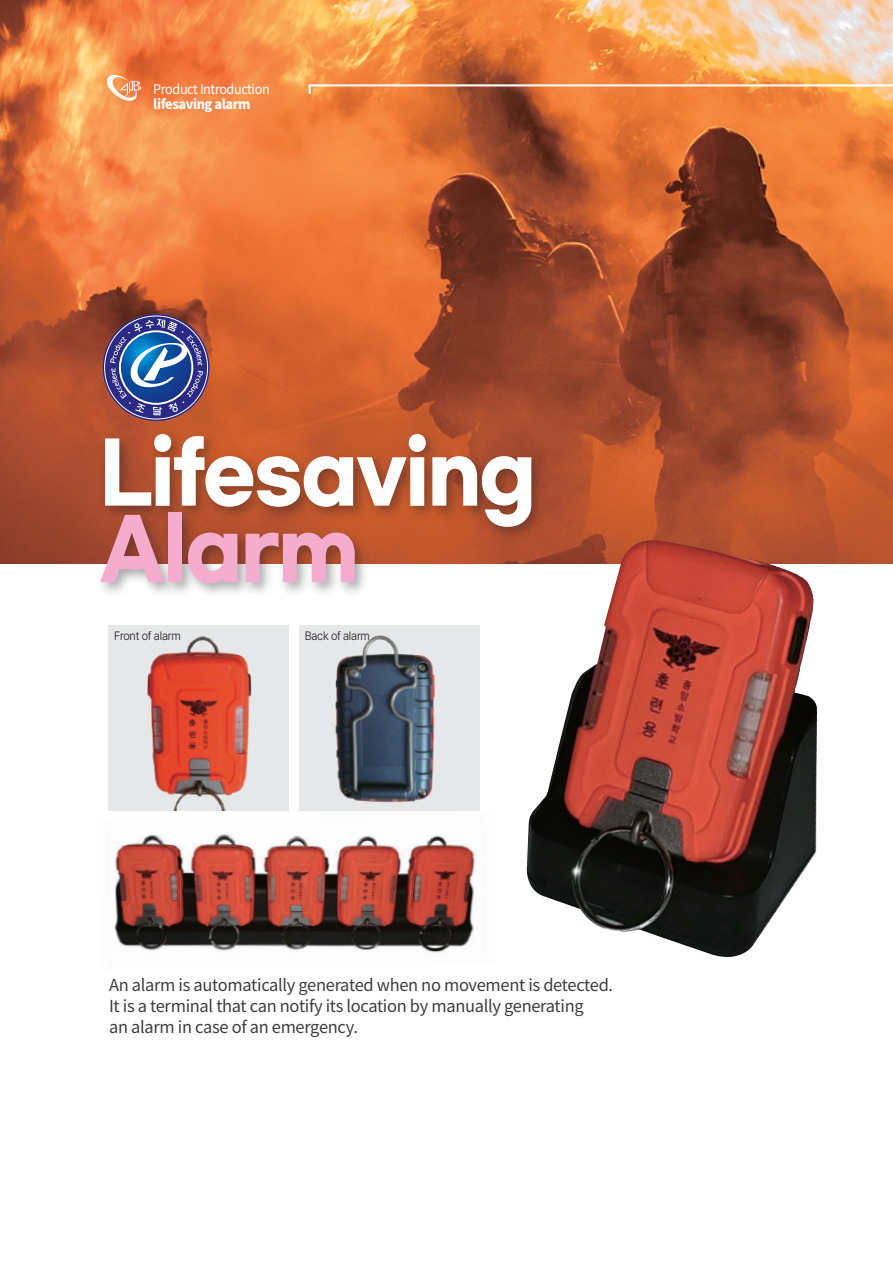
<style>
.page{position:relative;width:893px;height:1263px;background:#fff}
.page>*{position:absolute;margin:0;border:0;box-sizing:border-box;transform-origin:0 0}
.t1{font:82.5px "Gmarket Sans TTF Bold";letter-spacing:-.03em;color:#fff;scale:.95 1}
.t2{font:82.5px "Gmarket Sans TTF Bold";letter-spacing:-.03em;color:#f5adce;scale:.95 1}
.t3{font:16.5px/21px "Noto Sans CJ Kkr";letter-spacing:-.02em;color:#3e3e3f}
.t4{font:13.2px "Noto Sans CJ Kkr";letter-spacing:-.03em;color:#fff;scale:.95 1}
.t5{font:900 13.2px "Noto Sans CJ Kkr";letter-spacing:-.03em;color:#fff;scale:.95 1}
.t6{font:300 12px "Pretendard";letter-spacing:-.02em;color:#231f20;scale:.95 1}
</style>
<div class="page">
<img style="left:114px;top:834px;width:361px;height:119px">
<img style="left:0;top:0;width:893px;height:563px">
<svg style="left:103px;top:314px;width:107px;height:107px"></svg>
<svg style="left:110px;top:319px;width:93px;height:96px;background:#5768a1"></svg>
<div style="left:108px;top:625px;width:181px;height:186px;background:#e6e7e9"></div>
<div style="left:299px;top:625px;width:181px;height:186px;background:#e6e7e9"></div>
<img style="left:147px;top:636px;width:105px;height:175px">
<img style="left:90px;top:423px;width:463px;height:171px">
<img style="left:335px;top:635px;width:101px;height:168px">
<svg style="left:105px;top:73px;width:36px;height:29px"></svg>
<svg style="left:308px;top:83px;width:585px;height:13px;background:#e7935b"></svg>
<img style="left:526px;top:540px;width:292px;height:417px">
<p class="t4" style="left:153px;top:82px;width:124px">Product Introduction</p>
<p class="t5" style="left:153px;top:96px;width:104px">lifesaving alarm</p>
<h1 class="t1" style="left:99px;top:427px;width:462px">Lifesaving</h1>
<h1 class="t2" style="left:99px;top:503px;width:275px">Alarm</h1>
<p class="t6" style="left:114px;top:628px;width:72px">Front of alarm</p>
<p class="t6" style="left:305px;top:628px;width:70px">Back of alarm</p>
<p class="t3" style="left:109px;top:975px;width:506px">An alarm is automatically generated when no movement is detected.<br>It is a terminal that can notify its location by manually generating<br>an alarm in case of an emergency.</p>
</div>
